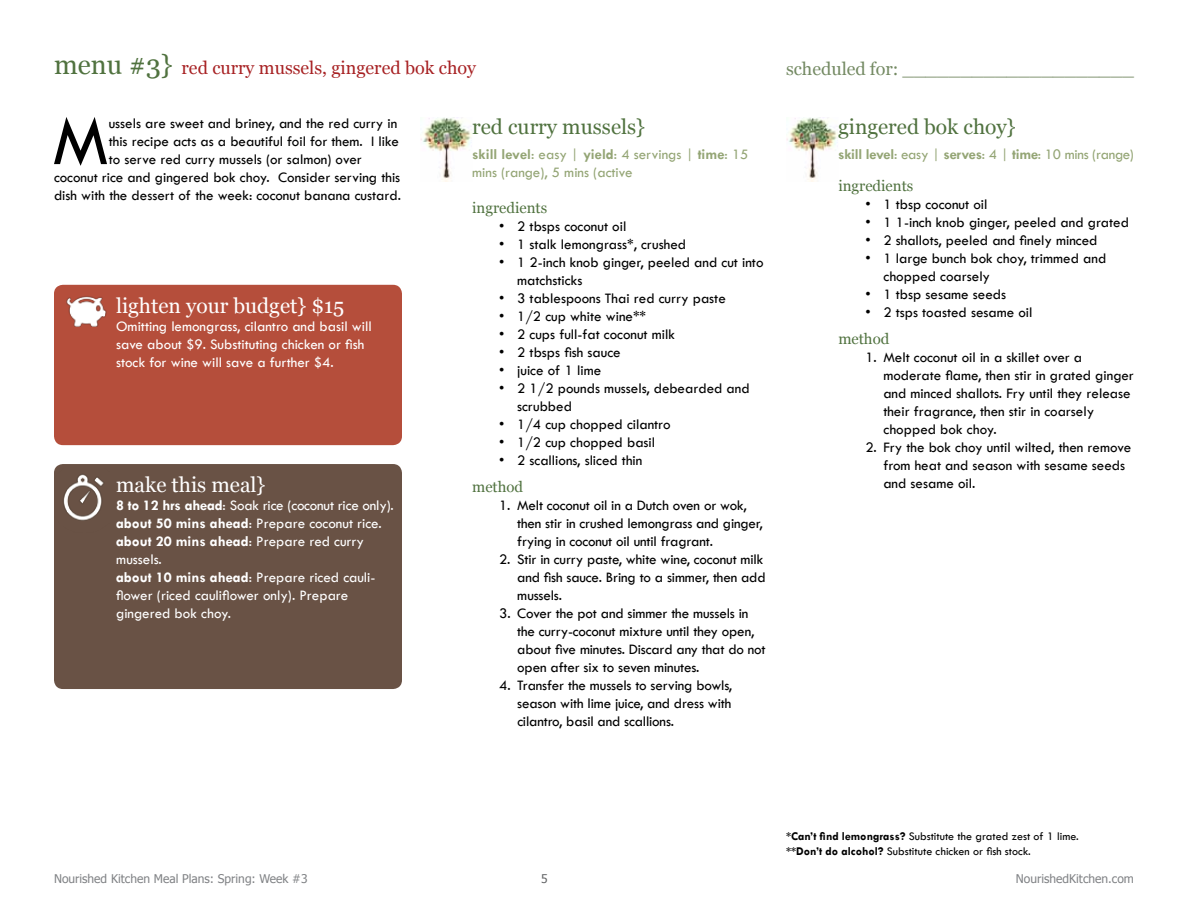
<style>
.page{position:relative;width:1188px;height:918px;background:#fff}
.page>*{position:absolute;margin:0;border:0;box-sizing:border-box;transform-origin:0 0}
.t1{font:72.9px "Tw Cen";color:#000}
.t2{font:27px "Georgia";color:#50723f}
.t3{font:21px "Georgia";color:#fff}
.t4{font:21px "Georgia";color:#50723f}
.t5{font:18px "Georgia";color:#748a63}
.t6{font:18px "Georgia";color:#a72123}
.t7{font:15px/18px "Tw Cen";color:#000}
.t8{font:15px/18px "Tw Cen";color:#fff}
.t9{font:15px/18px "Tw Cen";color:#94a575}
.t10{font:15px "Tw Cen";letter-spacing:-.02em;color:#94a575}
.t11{font:15px "Georgia";color:#50723f}
.t12{font:12px/14.4px "Tw Cen";color:#000}
.t13{font:12px "Tahoma";color:#808285}
.t14{font:12px "Tahoma";color:#636466}
.s1{font-weight:700}
</style>
<div class="page">
<img style="left:420px;top:118px;width:52px;height:63px">
<img style="left:786px;top:118px;width:52px;height:63px">
<div style="left:54px;top:464px;width:348px;height:225px;background:#695245;border-radius:9px"></div>
<img style="left:54px;top:469px;width:50px;height:52px">
<div style="left:54px;top:285px;width:348px;height:160px;background:#b54e3b;border-radius:9px"></div>
<img style="left:54px;top:288px;width:53px;height:38px">
<h2 class="t2" style="left:54px;top:49px;width:120px">menu #3}</h2>
<p class="t5" style="left:786px;top:58px;width:349px">scheduled for: ____________________</p>
<h3 class="t4" style="left:472px;top:114px;width:175px">red curry mussels}</h3>
<h3 class="t4" style="left:838px;top:114px;width:179px">gingered bok choy}</h3>
<p class="t6" style="left:182px;top:57px;width:296px">red curry mussels, gingered bok choy</p>
<h1 class="t1" style="left:53px;top:97px;width:58px">M</h1>
<p class="t7" style="left:109px;top:114px;width:290px">ussels are sweet and briney, and the red curry in</p>
<p class="t7" style="left:109px;top:132px;width:292px">this recipe acts as a beautiful foil for them. I like</p>
<p class="t7" style="left:109px;top:150px;width:255px">to serve red curry mussels (or salmon) over</p>
<p class="t7" style="left:54px;top:168px;width:348px">coconut rice and gingered bok choy. Consider serving this</p>
<p class="t7" style="left:54px;top:186px;width:348px">dish with the dessert of the week: coconut banana custard.</p>
<p class="t9" style="left:472px;top:145px;width:278px"><span class="s1">skill level</span>: easy | <span class="s1">yield</span>: 4 servings | <span class="s1">time</span>: 15 mins (range), 5 mins (active</p>
<p class="t10" style="left:838px;top:145px;width:297px"><span class="s1">skill level</span>: easy | <span class="s1">serves</span>: 4 | <span class="s1">time</span>: 10 mins (range)</p>
<p class="t11" style="left:472px;top:198px;width:77px">ingredients</p>
<p class="t7" style="left:499px;top:217px;width:129px">• 2 tbsps coconut oil</p>
<p class="t7" style="left:499px;top:235px;width:188px">• 1 stalk lemongrass*, crushed</p>
<p class="t7" style="left:517px;top:253px;width:248px;text-indent:-18px">• 1 2-inch knob ginger, peeled and cut into matchsticks</p>
<p class="t7" style="left:499px;top:289px;width:228px">• 3 tablespoons Thai red curry paste</p>
<p class="t7" style="left:499px;top:307px;width:149px">• 1/2 cup white wine**</p>
<p class="t7" style="left:499px;top:325px;width:177px">• 2 cups full-fat coconut milk</p>
<p class="t7" style="left:499px;top:343px;width:123px">• 2 tbsps fish sauce</p>
<p class="t7" style="left:499px;top:361px;width:104px">• juice of 1 lime</p>
<p class="t7" style="left:517px;top:379px;width:234px;text-indent:-18px">• 2 1/2 pounds mussels, debearded and scrubbed</p>
<p class="t7" style="left:499px;top:415px;width:173px">• 1/4 cup chopped cilantro</p>
<p class="t7" style="left:499px;top:433px;width:157px">• 1/2 cup chopped basil</p>
<p class="t7" style="left:499px;top:451px;width:145px">• 2 scallions, sliced thin</p>
<p class="t11" style="left:472px;top:477px;width:53px">method</p>
<p class="t7" style="left:517px;top:496px;width:247px;text-indent:-18px">1. Melt coconut oil in a Dutch oven or wok, then stir in crushed lemongrass and ginger, frying in coconut oil until fragrant.</p>
<p class="t7" style="left:517px;top:550px;width:250px;text-indent:-18px">2. Stir in curry paste, white wine, coconut milk and fish sauce. Bring to a simmer, then add mussels.</p>
<p class="t7" style="left:517px;top:604px;width:250px;text-indent:-18px">3. Cover the pot and simmer the mussels in the curry-coconut mixture until they open, about five minutes. Discard any that do not open after six to seven minutes.</p>
<p class="t7" style="left:517px;top:676px;width:216px;text-align:justify;text-indent:-18px">4. Transfer the mussels to serving bowls, season with lime juice, and dress with cilantro, basil and scallions.</p>
<p class="t11" style="left:838px;top:177px;width:77px">ingredients</p>
<p class="t7" style="left:865px;top:196px;width:124px">• 1 tbsp coconut oil</p>
<p class="t7" style="left:865px;top:214px;width:265px">• 1 1-inch knob ginger, peeled and grated</p>
<p class="t7" style="left:865px;top:232px;width:234px">• 2 shallots, peeled and finely minced</p>
<p class="t7" style="left:883px;top:250px;width:224px;text-indent:-18px">• 1 large bunch bok choy, trimmed and chopped coarsely</p>
<p class="t7" style="left:865px;top:286px;width:142px">• 1 tbsp sesame seeds</p>
<p class="t7" style="left:865px;top:304px;width:169px">• 2 tsps toasted sesame oil</p>
<p class="t11" style="left:838px;top:330px;width:53px">method</p>
<p class="t7" style="left:883px;top:349px;width:252px;text-indent:-18px">1. Melt coconut oil in a skillet over a moderate flame, then stir in grated ginger and minced shallots. Fry until they release their fragrance, then stir in coarsely chopped bok choy.</p>
<p class="t7" style="left:883px;top:439px;width:249px;text-indent:-18px">2. Fry the bok choy until wilted, then remove from heat and season with sesame seeds and sesame oil.</p>
<h3 class="t3" style="left:116px;top:293px;width:230px">lighten your budget} $15</h3>
<p class="t8" style="left:116px;top:317px;width:257px">Omitting lemongrass, cilantro and basil will save about $9. Substituting chicken or fish stock for wine will save a further $4.</p>
<h3 class="t3" style="left:116px;top:472px;width:151px">make this meal}</h3>
<p class="t8" style="left:116px;top:496px;width:279px"><span class="s1">8 to 12 hrs ahead</span>: Soak rice (coconut rice only). <span class="s1">about 50 mins ahead</span>: Prepare coconut rice. <span class="s1">about 20 mins ahead</span>: Prepare red curry mussels.<br><span class="s1">about 10 mins ahead</span>: Prepare riced cauli&shy;flower (riced cauliflower only). Prepare gingered bok choy.</p>
<p class="t12" style="left:786px;top:829px;width:294px"><span class="s1">*Can’t find lemongrass?</span> Substitute the grated zest of 1 lime. <span class="s1">**Don’t do alcohol?</span> Substitute chicken or fish stock.</p>
<p class="t13" style="left:54px;top:871px;width:255px">Nourished Kitchen Meal Plans: Spring: Week #3</p>
<p class="t14" style="left:541px;top:871px;width:8px">5</p>
<p class="t13" style="left:1016px;top:871px;width:120px">NourishedKitchen.com</p>
</div>
